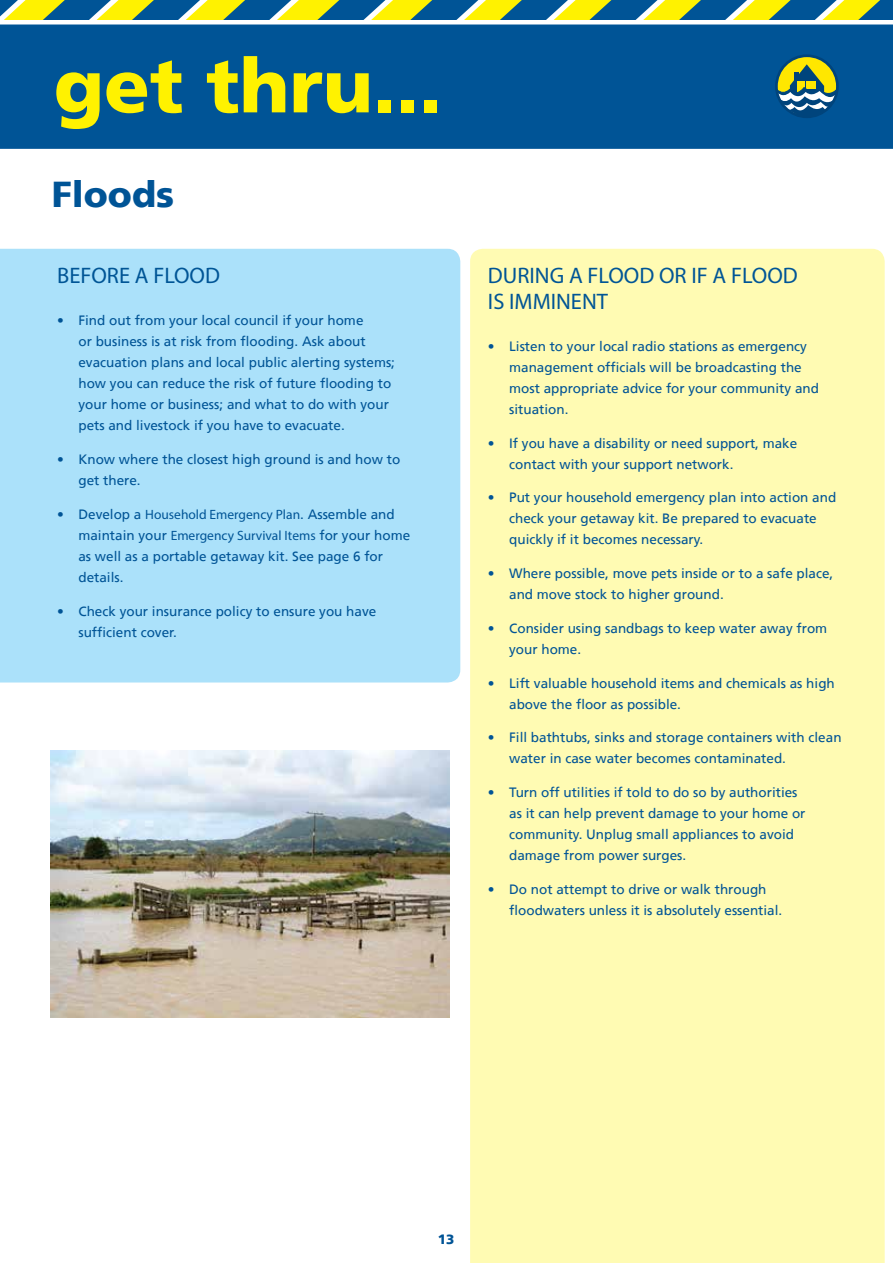
<style>
.page{position:relative;width:893px;height:1263px;background:#fff}
.page>*{position:absolute;margin:0;border:0;box-sizing:border-box;transform-origin:0 0}
.t1{font:900 75px "Frutiger";color:#fff200}
.t2{font:900 36px "Frutiger";color:#005496}
.t3{font:22.5px/25.5px "Myriad Pro";color:#005596}
.t4{font:13.5px/21px "Frutiger";color:#005496}
.t5{font:13.5px "Myriad Pro";color:#005496}
.t6{font:900 13.5px "Frutiger";color:#005496}
.s1{font-family:"Frutiger"}
.s2{font-family:"Myriad Pro"}
</style>
<div class="page">
<svg style="left:0;top:0;width:893px;height:20px;background:#7fa360"></svg>
<div style="left:0;top:24px;width:893px;height:125px;background:#005496"></div>
<svg style="left:777px;top:56px;width:61px;height:61px"></svg>
<svg style="left:776px;top:64px;width:61px;height:53px;background:#799769"></svg>
<div style="left:775px;top:54px;width:64px;height:64px;border:3px solid #00447c;border-radius:50%"></div>
<div style="left:470px;top:249px;width:415px;height:1014px;background:#fffbb3"></div>
<div style="left:0;top:249px;width:460px;height:433px;background:#abe1fa"></div>
<img style="left:50px;top:750px;width:400px;height:267px">
<h1 class="t1" style="left:54px;top:41px;width:389px">get thru...</h1>
<h2 class="t2" style="left:52px;top:172px;width:124px">Floods</h2>
<h3 class="t3" style="left:57px;top:263px;width:164px">BEFORE A FLOOD</h3>
<p class="t4" style="left:78px;top:310px;width:318px;text-indent:-21px">• Find out from your local council if your home<br>or business is at risk from flooding. Ask about evacuation plans and local public alerting systems; how you can reduce the risk of future flooding to your home or business; and what to do with your pets and livestock if you have to evacuate.</p>
<p class="t4" style="left:78px;top:449px;width:323px;text-indent:-21px">• Know where the closest high ground is and how to get there.</p>
<p class="t5" style="left:57px;top:506px;width:339px"><span class="s1">• Develop a</span> Household Emergency Plan<span class="s1">. Assemble and</span></p>
<p class="t4" style="left:78px;top:524px;width:333px">maintain your <span class="s2">Emergency Survival Items</span> for your home as well as a portable getaway kit. See page 6 for details.</p>
<p class="t4" style="left:78px;top:600px;width:299px;text-indent:-21px">• Check your insurance policy to ensure you have sufficient cover.</p>
<h3 class="t3" style="left:488px;top:263px;width:311px">DURING A FLOOD OR IF A FLOOD<br>IS IMMINENT</h3>
<p class="t4" style="left:509px;top:335px;width:311px;text-indent:-21px">• Listen to your local radio stations as emergency management officials will be broadcasting the most appropriate advice for your community and situation.</p>
<p class="t4" style="left:509px;top:432px;width:290px;text-indent:-21px">• If you have a disability or need support, make contact with your support network.</p>
<p class="t4" style="left:509px;top:487px;width:329px;text-indent:-21px">• Put your household emergency plan into action and check your getaway kit. Be prepared to evacuate quickly if it becomes necessary.</p>
<p class="t4" style="left:509px;top:563px;width:326px;text-indent:-21px">• Where possible, move pets inside or to a safe place, and move stock to higher ground.</p>
<p class="t4" style="left:509px;top:617px;width:320px;text-indent:-21px">• Consider using sandbags to keep water away from your home.</p>
<p class="t4" style="left:509px;top:672px;width:327px;text-indent:-21px">• Lift valuable household items and chemicals as high above the floor as possible.</p>
<p class="t4" style="left:509px;top:727px;width:334px;text-indent:-21px">• Fill bathtubs, sinks and storage containers with clean water in case water becomes contaminated.</p>
<p class="t4" style="left:509px;top:782px;width:298px;text-indent:-21px">• Turn off utilities if told to do so by authorities as it can help prevent damage to your home or community. Unplug small appliances to avoid damage from power surges.</p>
<p class="t4" style="left:509px;top:879px;width:275px;text-indent:-21px">• Do not attempt to drive or walk through floodwaters unless it is absolutely essential.</p>
<p class="t6" style="left:438px;top:1231px;width:18px">13</p>
</div>
